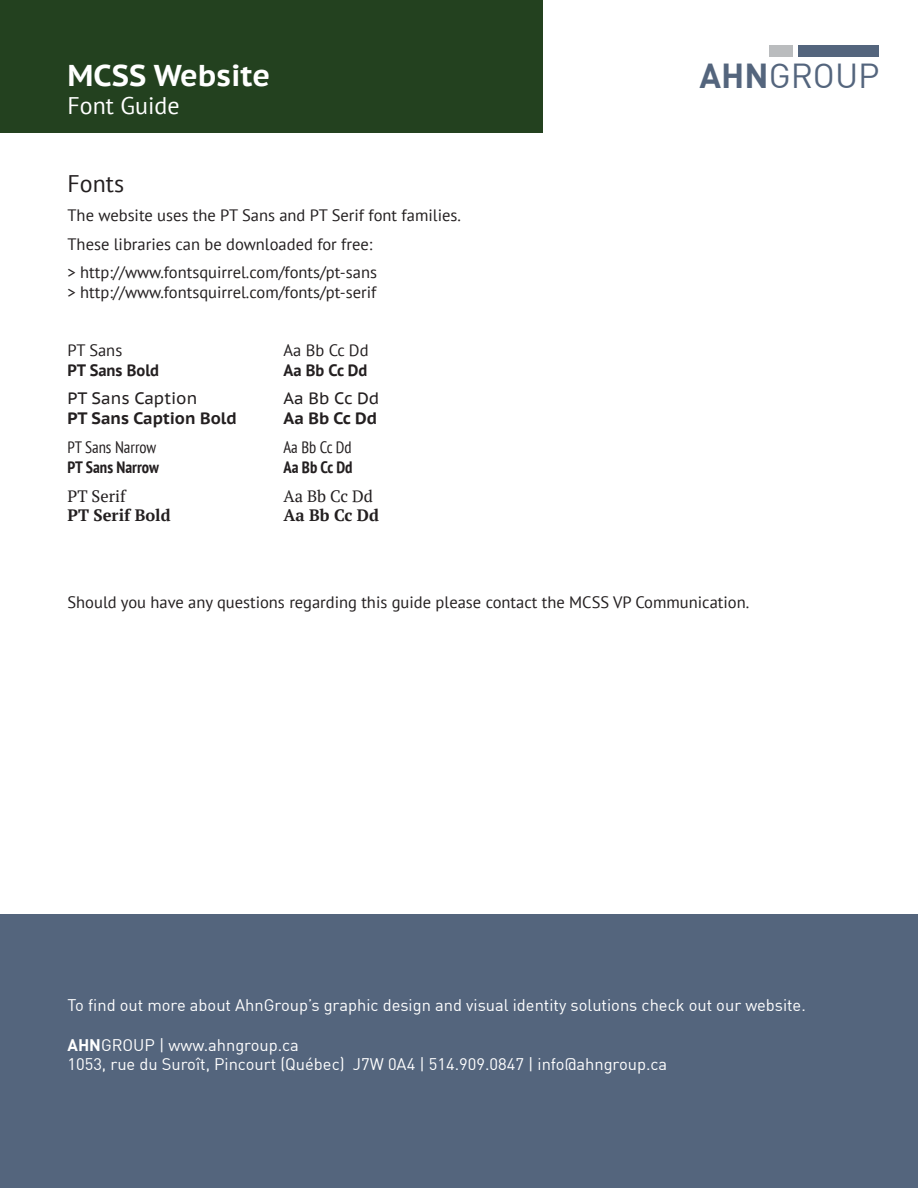
<style>
.page{position:relative;width:918px;height:1188px;background:#fff}
.page>*{position:absolute;margin:0;border:0;box-sizing:border-box;transform-origin:0 0}
.t1{font:33.9px "DIN Offc";color:#54657d}
.t2{font:700 30px "PT Sans Caption";color:#fff}
.t3{font:24px "PT Sans";color:#fff}
.t4{font:24px "PT Sans";color:#231f20}
.t5{font:16.5px/28.8px "PT Sans";color:#231f20}
.t6{font:16.5px/19.8px "DIN Offc";color:#fff}
.t7{font:700 16.5px "PT Sans Caption";color:#231f20}
.t8{font:16.5px "PT Sans Caption";color:#231f20}
.t9{font:condensed 16.5px "PT Sans";color:#231f20}
.t10{font:700 condensed 16.5px "PT Sans";color:#231f20}
.t11{font:700 16.5px "PT Serif";color:#231f20}
.t12{font:700 16.5px "PT Sans";color:#231f20}
.t13{font:16.5px "PT Serif";color:#231f20}
.s1{font-weight:700}
</style>
<div class="page">
<div style="left:0;top:915px;width:918px;height:273px;background:#54657d"></div>
<div style="left:0;top:0;width:543px;height:133px;background:#23411f"></div>
<div style="left:798px;top:45px;width:80px;height:11px;background:#54657d"></div>
<div style="left:769px;top:45px;width:24px;height:11px;background:#babcbe"></div>
<h2 class="t2" style="left:68px;top:55px;width:204px">MCSS Website</h2>
<h3 class="t3" style="left:68px;top:90px;width:114px">Font Guide</h3>
<h3 class="t4" style="left:68px;top:168px;width:58px">Fonts</h3>
<p class="t5" style="left:68px;top:200px;width:395px">The website uses the PT Sans and PT Serif font families.<br>These libraries can be downloaded for free:<br>&gt; http://www.fontsquirrel.com/fonts/pt-sans</p>
<p class="t5" style="left:68px;top:278px;width:311px">&gt; http://www.fontsquirrel.com/fonts/pt-serif</p>
<p class="t5" style="left:68px;top:335px;width:56px">PT Sans</p>
<p class="t5" style="left:283px;top:335px;width:87px">Aa Bb Cc Dd</p>
<p class="t12" style="left:68px;top:359px;width:93px">PT Sans Bold</p>
<p class="t12" style="left:284px;top:359px;width:86px">Aa Bb Cc Dd</p>
<p class="t8" style="left:68px;top:388px;width:131px">PT Sans Caption</p>
<p class="t8" style="left:284px;top:388px;width:97px">Aa Bb Cc Dd</p>
<p class="t7" style="left:68px;top:407px;width:171px">PT Sans Caption Bold</p>
<p class="t7" style="left:284px;top:407px;width:95px">Aa Bb Cc Dd</p>
<p class="t9" style="left:68px;top:437px;width:90px">PT Sans Narrow</p>
<p class="t9" style="left:284px;top:437px;width:70px">Aa Bb Cc Dd</p>
<p class="t10" style="left:68px;top:456px;width:93px">PT Sans Narrow</p>
<p class="t10" style="left:284px;top:456px;width:71px">Aa Bb Cc Dd</p>
<p class="t13" style="left:68px;top:485px;width:60px">PT Serif</p>
<p class="t13" style="left:284px;top:485px;width:91px">Aa Bb Cc Dd</p>
<p class="t11" style="left:68px;top:504px;width:105px">PT Serif Bold</p>
<p class="t11" style="left:284px;top:504px;width:97px">Aa Bb Cc Dd</p>
<h1 class="t1" style="left:700px;top:54px;width:182px"><span class="s1">AHN</span>GROUP</h1>
<p class="t5" style="left:68px;top:587px;width:683px">Should you have any questions regarding this guide please contact the MCSS VP Communication.</p>
<p class="t6" style="left:68px;top:995px;width:740px">To find out more about AhnGroup’s graphic design and visual identity solutions check out our website.</p>
<p class="t6" style="left:68px;top:1034px;width:601px"><span class="s1">AHN</span>GROUP | www.ahngroup.ca<br>1053, rue du Suroît, Pincourt (Québec) J7W 0A4 | 514.909.0847 | info@ahngroup.ca</p>
</div>
